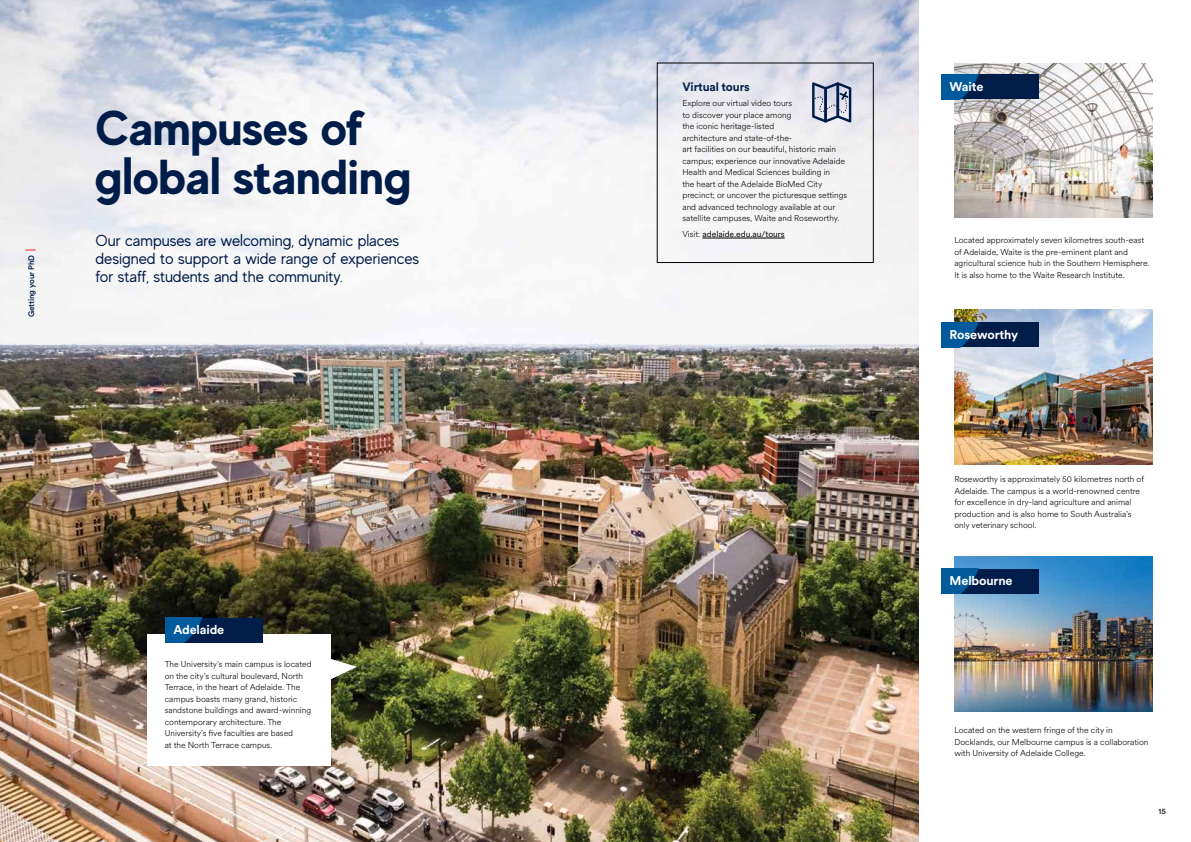
<style>
.page{position:relative;width:1191px;height:842px;background:#fff}
.page>*{position:absolute;margin:0;border:0;box-sizing:border-box;transform-origin:0 0}
.t1{font:700 49px/49px "MADE Evolve Sans";color:#001c48}
.t2{font:16px/18px "MADE Evolve Sans";color:#001c48}
.t3{font:700 12.5px "Circular XX";letter-spacing:-.01em;color:#fff}
.t4{font:700 12px "Circular XX";letter-spacing:-.01em;color:#001c48}
.t5{font:300 8.5px/11.5px "Circular XX";color:#000}
.t6{font:8.5px "Circular XX";color:#000}
.t7{font:500 8px "Circular XX";letter-spacing:-.01em;color:#001c48}
.t8{font:8px "Circular XX";color:#000}
.s1{font-weight:300}
</style>
<div class="page">
<img style="left:0;top:0;width:918px;height:842px">
<img style="left:954px;top:63px;width:198px;height:155px">
<img style="left:954px;top:310px;width:198px;height:155px">
<img style="left:954px;top:556px;width:198px;height:155px">
<div style="left:147px;top:634px;width:183px;height:131px;background:#fff"></div>
<svg style="left:330px;top:656px;width:27px;height:27px"></svg>
<div style="left:657px;top:63px;width:216px;height:200px;border:1px solid #000"></div>
<hr style="left:702px;top:238px;width:82px;height:1px;background:#000">
<svg style="left:812px;top:82px;width:39px;height:41px;background:#909ab0"></svg>
<div style="left:941px;top:74px;width:98px;height:25px;background:#001c48"></div>
<svg style="left:941px;top:74px;width:38px;height:25px"></svg>
<div style="left:941px;top:322px;width:98px;height:25px;background:#001c48"></div>
<svg style="left:941px;top:322px;width:38px;height:25px"></svg>
<div style="left:941px;top:569px;width:98px;height:24px;background:#001c48"></div>
<svg style="left:941px;top:569px;width:38px;height:24px"></svg>
<div style="left:165px;top:618px;width:98px;height:24px;background:#001c48"></div>
<svg style="left:165px;top:618px;width:37px;height:24px"></svg>
<p class="t7" style="left:26px;top:317px;width:63px;rotate:-90deg">Getting your PhD</p>
<h1 class="t1" style="left:96px;top:102px;width:317px">Campuses of global standing</h1>
<h2 class="t2" style="left:96px;top:231px;width:325px">Our campuses are welcoming, dynamic places designed to support a wide range of experiences for staff, students and the community.</h2>
<h3 class="t3" style="left:173px;top:621px;width:53px">Adelaide</h3>
<p class="t5" style="left:165px;top:658px;width:148px">The University’s main campus is located on the city’s cultural boulevard, North Terrace, in the heart of Adelaide. The campus boasts many grand, historic sandstone buildings and award-winning contemporary architecture. The University’s five faculties are based<br>at the North Terrace campus.</p>
<h3 class="t4" style="left:682px;top:78px;width:69px">Virtual tours</h3>
<p class="t5" style="left:682px;top:97px;width:166px">Explore our virtual video tours<br>to discover your place among<br>the iconic heritage-listed<br>architecture and state-of-the-<br>art facilities on our beautiful, historic main campus; experience our innovative Adelaide Health and Medical Sciences building in<br>the heart of the Adelaide BioMed City precinct; or uncover the picturesque settings and advanced technology available at our satellite campuses, Waite and Roseworthy.</p>
<p class="t6" style="left:682px;top:228px;width:104px"><span class="s1">Visit:</span> adelaide.edu.au/tours</p>
<h3 class="t3" style="left:949px;top:78px;width:35px">Waite</h3>
<p class="t5" style="left:954px;top:234px;width:197px">Located approximately seven kilometres south-east of Adelaide, Waite is the pre-eminent plant and agricultural science hub in the Southern Hemisphere.<br>It is also home to the Waite Research Institute.</p>
<h3 class="t3" style="left:949px;top:326px;width:70px">Roseworthy</h3>
<p class="t5" style="left:954px;top:473px;width:191px">Roseworthy is approximately 50 kilometres north of Adelaide. The campus is a world-renowned centre for excellence in dry-land agriculture and animal production and is also home to South Australia’s only veterinary school.</p>
<h3 class="t3" style="left:949px;top:572px;width:64px">Melbourne</h3>
<p class="t5" style="left:954px;top:724px;width:195px">Located on the western fringe of the city in<br>Docklands, our Melbourne campus is a collaboration with University of Adelaide College.</p>
<p class="t8" style="left:1158px;top:805px;width:9px">15</p>
</div>
